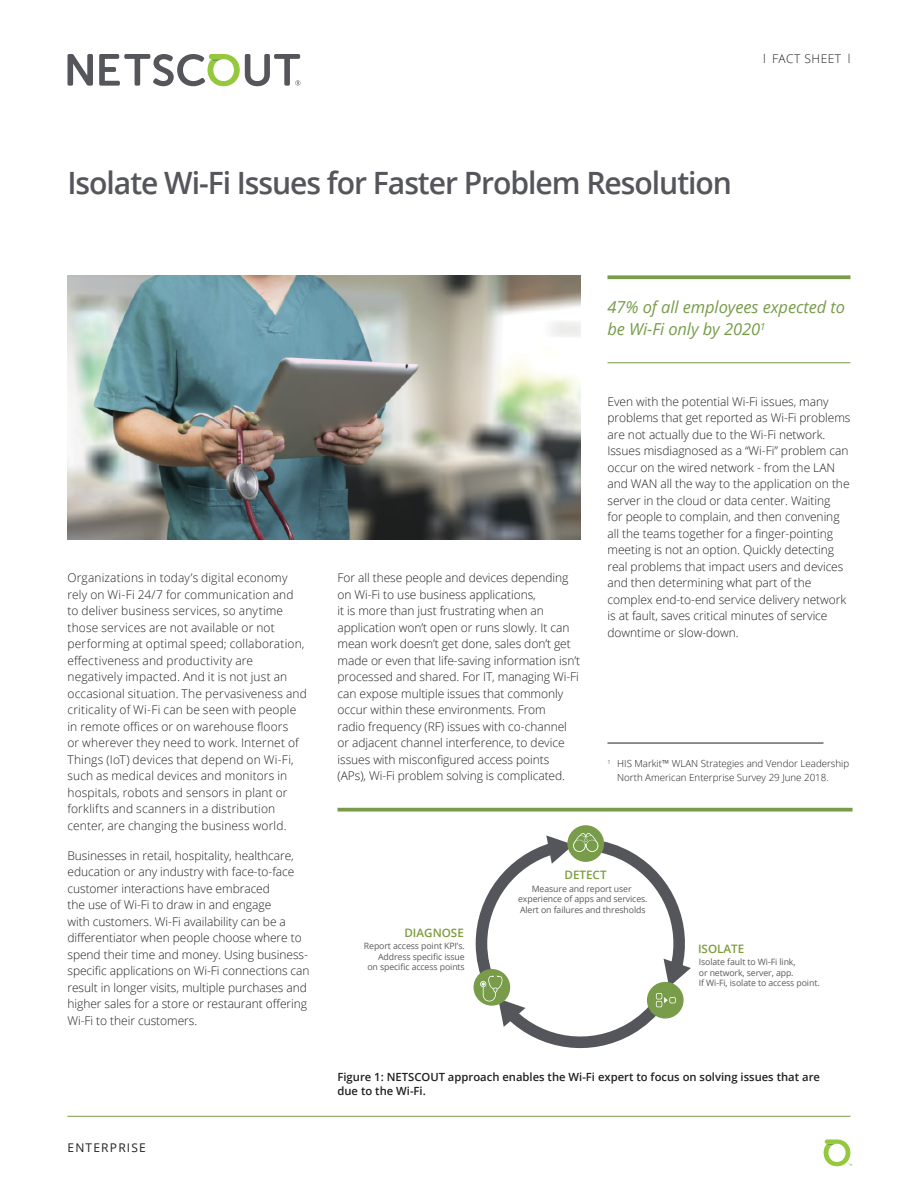
<style>
.page{position:relative;width:918px;height:1188px;background:#fff}
.page>*{position:absolute;margin:0;border:0;box-sizing:border-box;transform-origin:0 0}
.Document_Title{font:600 30.75px "Open Sans";letter-spacing:-.035em;color:#55565b}
.Quotes{font:italic 16.5px/22.5px "Open Sans";letter-spacing:-.005em;color:#789c4a}
.Body{font:300 12px/16.5px "Open Sans";letter-spacing:-.005em;color:#231f20}
.Body-2{font:300 12px "Open Sans";letter-spacing:.04em;color:#231f20}
.t1{font:12px "Open Sans";letter-spacing:.1em;color:#231f20}
.t2{font:600 11.7px "Open Sans";color:#7d9c3d}
.Figure_Text{font:600 11.25px/14.2px "Open Sans";color:#231f20}
.Footnote{font:300 9.75px/13.5px "Open Sans";color:#231f20}
.t3{font:8.7px/10.5px "Open Sans";letter-spacing:-.01em;color:#5a5a5c;text-align:center}
</style>
<div class="page">
<hr style="left:68px;top:1116px;width:782px;height:1px;background:#789c4a">
<svg style="left:824px;top:1139px;width:28px;height:27px"></svg>
<svg style="left:68px;top:54px;width:25px;height:32px"></svg>
<svg style="left:99px;top:54px;width:201px;height:32px"></svg>
<img style="left:68px;top:275px;width:512px;height:265px">
<svg style="left:608px;top:275px;width:242px;height:4px"></svg>
<hr style="left:608px;top:362px;width:242px;height:1px;background:#789c4a">
<hr style="left:608px;top:743px;width:216px;height:1px;background:#231f20">
<div style="left:567px;top:825px;width:37px;height:37px;background:#789c4a;border-radius:50%"></div>
<svg style="left:473px;top:832px;width:218px;height:217px"></svg>
<svg style="left:338px;top:808px;width:515px;height:4px;background:#87a75f"></svg>
<p class="Body-2" style="left:763px;top:51px;width:89px">l FACT SHEET l</p>
<p class="Document_Title" style="left:68px;top:162px;width:666px">Isolate Wi-Fi Issues for Faster Problem Resolution</p>
<p class="Body" style="left:68px;top:569px;width:241px">Organizations in today’s digital economy rely on Wi-Fi 24/7 for communication and to deliver business services, so anytime those services are not available or not performing at optimal speed; collaboration, effectiveness and productivity are negatively impacted. And it is not just an occasional situation. The pervasiveness and criticality of Wi-Fi can be seen with people in remote offices or on warehouse floors<br>or wherever they need to work. Internet of Things (IoT) devices that depend on Wi-Fi, such as medical devices and monitors in hospitals, robots and sensors in plant or forklifts and scanners in a distribution center, are changing the business world.</p>
<p class="Body" style="left:68px;top:847px;width:244px">Businesses in retail, hospitality, healthcare, education or any industry with face-to-face customer interactions have embraced<br>the use of Wi-Fi to draw in and engage<br>with customers. Wi-Fi availability can be a differentiator when people choose where to spend their time and money. Using business&shy;specific applications on Wi-Fi connections can result in longer visits, multiple purchases and higher sales for a store or restaurant offering Wi-Fi to their customers.</p>
<p class="t1" style="left:68px;top:1139px;width:80px">ENTERPRISE</p>
<p class="Body" style="left:338px;top:569px;width:244px">For all these people and devices depending on Wi-Fi to use business applications,<br>it is more than just frustrating when an application won’t open or runs slowly. It can mean work doesn’t get done, sales don’t get made or even that life-saving information isn’t processed and shared. For IT, managing Wi-Fi can expose multiple issues that commonly occur within these environments. From<br>radio frequency (RF) issues with co-channel or adjacent channel interference, to device issues with misconfigured access points (APs), Wi-Fi problem solving is complicated.</p>
<p class="Quotes" style="left:608px;top:295px;width:239px">47% of all employees expected to be Wi-Fi only by 2020<sup>1</sup></p>
<p class="Body" style="left:608px;top:393px;width:245px">Even with the potential Wi-Fi issues, many problems that get reported as Wi-Fi problems are not actually due to the Wi-Fi network.<br>Issues misdiagnosed as a “Wi-Fi” problem can occur on the wired network - from the LAN and WAN all the way to the application on the server in the cloud or data center. Waiting<br>for people to complain, and then convening all the teams together for a finger-pointing meeting is not an option. Quickly detecting real problems that impact users and devices and then determining what part of the complex end-to-end service delivery network is at fault, saves critical minutes of service downtime or slow-down.</p>
<p class="Footnote" style="left:617px;top:757px;width:234px;text-indent:-10px"><sup>1</sup> HIS Markit™ WLAN Strategies and Vendor Leadership<br>North American Enterprise Survey 29 June 2018.</p>
<p class="t2" style="left:404px;top:925px;width:61px">DIAGNOSE</p>
<p class="t3" style="left:364px;top:941px;width:102px;text-align:right">Report access point KPI’s.<br>Address specific issue<br>on specific access points</p>
<p class="t2" style="left:565px;top:867px;width:44px">DETECT</p>
<p class="t3" style="left:518px;top:883px;width:131px">Measure and report user experience of apps and services.<br>Alert on failures and thresholds</p>
<p class="t2" style="left:698px;top:941px;width:48px">ISOLATE</p>
<p class="t3" style="left:699px;top:957px;width:122px;text-align:left">Isolate fault to Wi-Fi link,<br>or network, server, app.<br>If Wi-Fi, isolate to access point.</p>
<p class="Figure_Text" style="left:338px;top:1069px;width:484px">Figure 1: NETSCOUT approach enables the Wi-Fi expert to focus on solving issues that are due to the Wi-Fi.</p>
</div>
